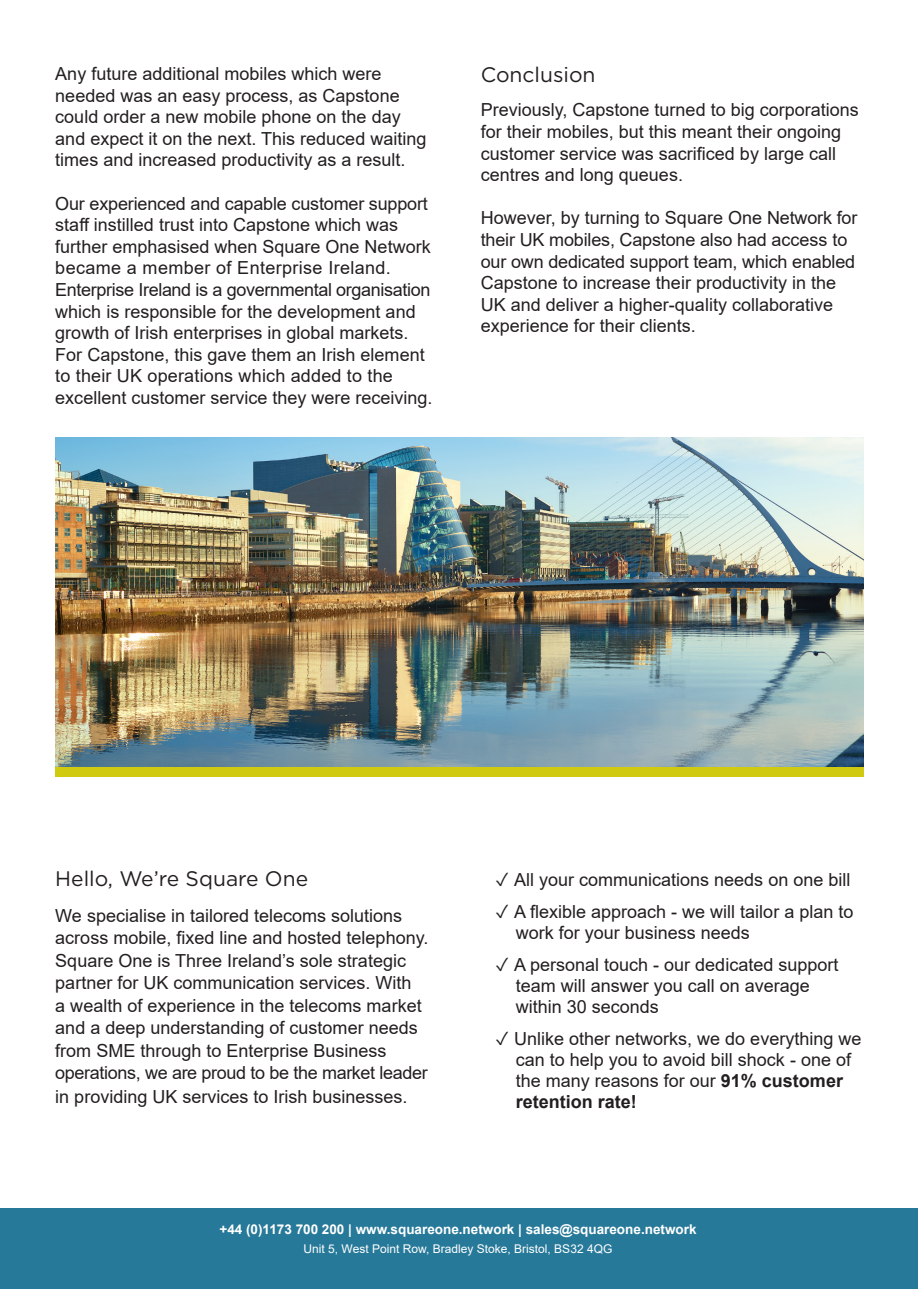
<style>
.page{position:relative;width:919px;height:1289px;background:#fff}
.page>*{position:absolute;margin:0;border:0;box-sizing:border-box;transform-origin:0 0}
.t1{font:21px "Gotham";color:#231f20}
.t2{font:18px/21.6px "Arial";color:#231f20}
.t3{font:700 18px "Arial";color:#231f20}
.t4{font:700 13.5px "Arial";color:#fff}
.t5{font:12px "Arial";color:#fff}
.s1{font-weight:700}
</style>
<div class="page">
<div style="left:0;top:1208px;width:917px;height:80px;background:#277999"></div>
<img style="left:55px;top:437px;width:808px;height:330px">
<div style="left:55px;top:767px;width:808px;height:9px;background:#d0ca10"></div>
<p class="t2" style="left:55px;top:63px;width:328px">Any future additional mobiles which were</p>
<p class="t2" style="left:55px;top:84px;width:372px">needed was an easy process, as Capstone could order a new mobile phone on the day and expect it on the next. This reduced waiting times and increased productivity as a result.</p>
<p class="t2" style="left:55px;top:192px;width:377px">Our experienced and capable customer support staff instilled trust into Capstone which was further emphasised when Square One Network became a member of Enterprise Ireland.</p>
<p class="t2" style="left:55px;top:279px;width:376px">Enterprise Ireland is a governmental organisation which is responsible for the development and growth of Irish enterprises in global markets.<br>For Capstone, this gave them an Irish element to their UK operations which added to the</p>
<p class="t2" style="left:55px;top:387px;width:379px">excellent customer service they were receiving.</p>
<p class="t1" style="left:480px;top:63px;width:116px">Conclusion</p>
<p class="t2" style="left:480px;top:99px;width:379px">Previously, Capstone turned to big corporations for their mobiles, but this meant their ongoing customer service was sacrificed by large call centres and long queues.</p>
<p class="t2" style="left:480px;top:207px;width:378px">However, by turning to Square One Network for their UK mobiles, Capstone also had access to our own dedicated support team, which enabled Capstone to increase their productivity in the UK and deliver a higher-quality collaborative experience for their clients.</p>
<p class="t1" style="left:55px;top:867px;width:254px">Hello, We’re Square One</p>
<p class="t2" style="left:55px;top:904px;width:348px">We specialise in tailored telecoms solutions</p>
<p class="t2" style="left:55px;top:926px;width:374px">across mobile, fixed line and hosted telephony.</p>
<p class="t2" style="left:55px;top:948px;width:368px;line-height:22.5px">Square One is Three Ireland’s sole strategic partner for UK communication services. With a wealth of experience in the telecoms market and a deep understanding of customer needs from SME through to Enterprise Business</p>
<p class="t2" style="left:55px;top:1060px;width:374px;line-height:24px">operations, we are proud to be the market leader in providing UK services to Irish businesses.</p>
<p class="t2" style="left:495px;top:868px;width:356px">✓ All your communications needs on one bill</p>
<p class="t2" style="left:495px;top:900px;width:359px">✓ A flexible approach - we will tailor a plan to</p>
<p class="t2" style="left:515px;top:921px;width:236px">work for your business needs</p>
<p class="t2" style="left:495px;top:953px;width:344px">✓ A personal touch - our dedicated support</p>
<p class="t2" style="left:515px;top:974px;width:296px">team will answer you call on average</p>
<p class="t2" style="left:515px;top:995px;width:145px">within 30 seconds</p>
<p class="t2" style="left:495px;top:1027px;width:367px">✓ Unlike other networks, we do everything we</p>
<p class="t2" style="left:515px;top:1048px;width:337px">can to help you to avoid bill shock - one of</p>
<p class="t2" style="left:515px;top:1069px;width:329px">the many reasons for our <span class="s1">91% customer</span></p>
<p class="t3" style="left:515px;top:1088px;width:123px">retention rate!</p>
<p class="t4" style="left:219px;top:1219px;width:478px">+44 (0)1173 700 200 | www.squareone.network | sales@squareone.network</p>
<p class="t5" style="left:303px;top:1240px;width:310px">Unit 5, West Point Row, Bradley Stoke, Bristol, BS32 4QG</p>
</div>
